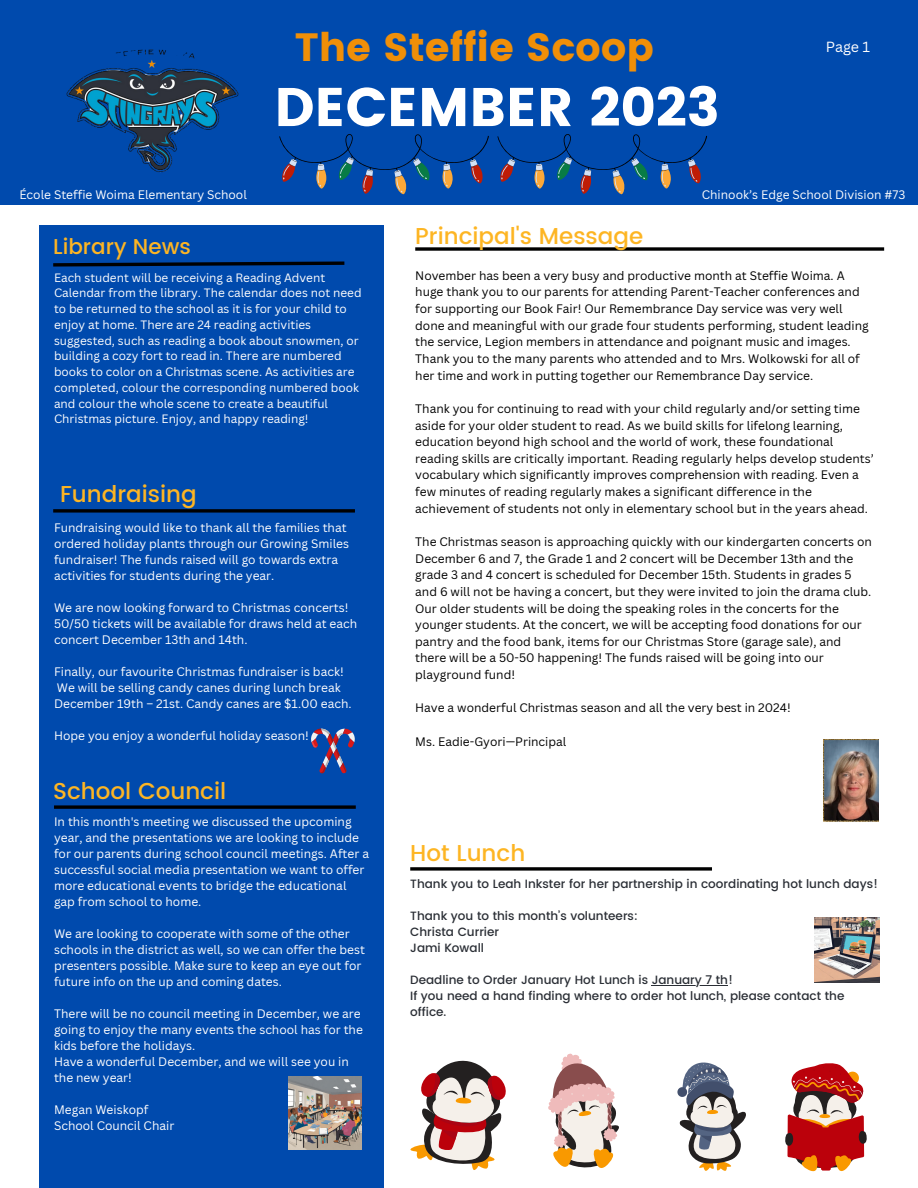
<style>
.page{position:relative;width:918px;height:1188px;background:#fff}
.page>*{position:absolute;margin:0;border:0;box-sizing:border-box;transform-origin:0 0}
.t1{font:54.3px "Poppins";color:#fff}
.t2{font:39.45px "Poppins";color:#f08f08}
.t3{font:500 22.95px "Poppins";color:#fdb523}
.t4{font:500 21.45px "Poppins";color:#fdb523}
.t5{font:14.25px "Canva Sans";color:#fff}
.t6{font:12px/16.6px "Canva Sans";color:#000}
.t7{font:12px/16px "Canva Sans";color:#fff}
.t8{font:500 12px/16px "Poppins";color:#2a2e35}
.t9{font:11.85px/15.8px "Canva Sans";color:#fff}
</style>
<div class="page">
<div style="left:39px;top:225px;width:345px;height:963px;background:#004aad"></div>
<div style="left:0;top:0;width:918px;height:205px;background:#004aad"></div>
<svg style="left:415px;top:247px;width:469px;height:4px"></svg>
<img style="left:66px;top:49px;width:173px;height:124px">
<svg style="left:53px;top:261px;width:292px;height:6px"></svg>
<svg style="left:410px;top:867px;width:302px;height:4px"></svg>
<svg style="left:53px;top:509px;width:302px;height:4px"></svg>
<img style="left:814px;top:918px;width:66px;height:65px">
<img style="left:823px;top:739px;width:55px;height:83px">
<svg style="left:279px;top:134px;width:210px;height:61px"></svg>
<svg style="left:497px;top:134px;width:210px;height:61px"></svg>
<svg style="left:311px;top:729px;width:44px;height:44px"></svg>
<svg style="left:54px;top:805px;width:302px;height:4px"></svg>
<img style="left:289px;top:1076px;width:73px;height:73px">
<svg style="left:410px;top:1060px;width:96px;height:110px"></svg>
<svg style="left:548px;top:1054px;width:71px;height:114px"></svg>
<svg style="left:785px;top:1063px;width:82px;height:108px"></svg>
<svg style="left:677px;top:1062px;width:69px;height:109px"></svg>
<hr style="left:652px;top:985px;width:76px;height:1px;background:#2a2e35">
<p class="t7" style="left:19px;top:186px;width:229px">École Steffie Woima Elementary School</p>
<p class="t4" style="left:53px;top:234px;width:139px">Library News</p>
<p class="t2" style="left:295px;top:25px;width:361px">The Steffie Scoop</p>
<p class="t1" style="left:274px;top:76px;width:447px">DECEMBER 2023</p>
<p class="t5" style="left:826px;top:37px;width:46px">Page 1</p>
<p class="t3" style="left:415px;top:223px;width:229px">Principal's Message</p>
<p class="t7" style="left:702px;top:186px;width:205px">Chinook’s Edge School Division #73</p>
<p class="t9" style="left:54px;top:269px;width:309px">Each student will be receiving a Reading Advent Calendar from the library. The calendar does not need to be returned to the school as it is for your child to enjoy at home. There are 24 reading activities suggested, such as reading a book about snowmen, or building a cozy fort to read in. There are numbered books to color on a Christmas scene. As activities are completed, colour the corresponding numbered book and colour the whole scene to create a beautiful Christmas picture. Enjoy, and happy reading!</p>
<p class="t3" style="left:60px;top:481px;width:138px">Fundraising</p>
<p class="t7" style="left:54px;top:520px;width:297px">Fundraising would like to thank all the families that ordered holiday plants through our Growing Smiles fundraiser! The funds raised will go towards extra activities for students during the year.</p>
<p class="t7" style="left:54px;top:600px;width:305px">We are now looking forward to Christmas concerts!<br>50/50 tickets will be available for draws held at each concert December 13th and 14th.</p>
<p class="t7" style="left:54px;top:664px;width:291px">Finally, our favourite Christmas fundraiser is back!</p>
<p class="t7" style="left:54px;top:680px;width:299px">We will be selling candy canes during lunch break<br>December 19th – 21st. Candy canes are $1.00 each.</p>
<p class="t7" style="left:54px;top:728px;width:256px">Hope you enjoy a wonderful holiday season!</p>
<p class="t3" style="left:53px;top:777px;width:175px">School Council</p>
<p class="t7" style="left:54px;top:814px;width:317px">In this month's meeting we discussed the upcoming year, and the presentations we are looking to include for our parents during school council meetings. After a successful social media presentation we want to offer more educational events to bridge the educational gap from school to home.</p>
<p class="t7" style="left:54px;top:926px;width:313px">We are looking to cooperate with some of the other schools in the district as well, so we can offer the best presenters possible. Make sure to keep an eye out for future info on the up and coming dates.</p>
<p class="t7" style="left:54px;top:1006px;width:310px">There will be no council meeting in December, we are going to enjoy the many events the school has for the kids before the holidays.</p>
<p class="t7" style="left:54px;top:1054px;width:296px">Have a wonderful December, and we will see you in the new year!</p>
<p class="t7" style="left:54px;top:1102px;width:96px">Megan Weiskopf</p>
<p class="t7" style="left:54px;top:1118px;width:122px">School Council Chair</p>
<p class="t6" style="left:415px;top:267px;width:455px">November has been a very busy and productive month at Steffie Woima. A huge thank you to our parents for attending Parent-Teacher conferences and for supporting our Book Fair! Our Remembrance Day service was very well done and meaningful with our grade four students performing, student leading the service, Legion members in attendance and poignant music and images.<br>Thank you to the many parents who attended and to Mrs. Wolkowski for all of her time and work in putting together our Remembrance Day service.</p>
<p class="t6" style="left:415px;top:400px;width:460px">Thank you for continuing to read with your child regularly and/or setting time aside for your older student to read. As we build skills for lifelong learning, education beyond high school and the world of work, these foundational reading skills are critically important. Reading regularly helps develop students’ vocabulary which significantly improves comprehension with reading. Even a few minutes of reading regularly makes a significant difference in the achievement of students not only in elementary school but in the years ahead.</p>
<p class="t6" style="left:415px;top:533px;width:458px">The Christmas season is approaching quickly with our kindergarten concerts on December 6 and 7, the Grade 1 and 2 concert will be December 13th and the grade 3 and 4 concert is scheduled for December 15th. Students in grades 5 and 6 will not be having a concert, but they were invited to join the drama club.<br>Our older students will be doing the speaking roles in the concerts for the younger students. At the concert, we will be accepting food donations for our pantry and the food bank, items for our Christmas Store (garage sale), and there will be a 50-50 happening! The funds raised will be going into our playground fund!</p>
<p class="t6" style="left:415px;top:699px;width:377px">Have a wonderful Christmas season and all the very best in 2024!</p>
<p class="t6" style="left:415px;top:733px;width:153px">Ms. Eadie-Gyori—Principal</p>
<p class="t3" style="left:410px;top:839px;width:117px">Hot Lunch</p>
<p class="t8" style="left:410px;top:876px;width:469px">Thank you to Leah Inkster for her partnership in coordinating hot lunch days!</p>
<p class="t8" style="left:410px;top:908px;width:229px">Thank you to this month’s volunteers:</p>
<p class="t8" style="left:410px;top:924px;width:90px">Christa Currier</p>
<p class="t8" style="left:410px;top:940px;width:75px">Jami Kowall</p>
<p class="t8" style="left:410px;top:972px;width:324px">Deadline to Order January Hot Lunch is January 7 th!</p>
<p class="t8" style="left:410px;top:988px;width:436px">If you need a hand finding where to order hot lunch, please contact the office.</p>
</div>
